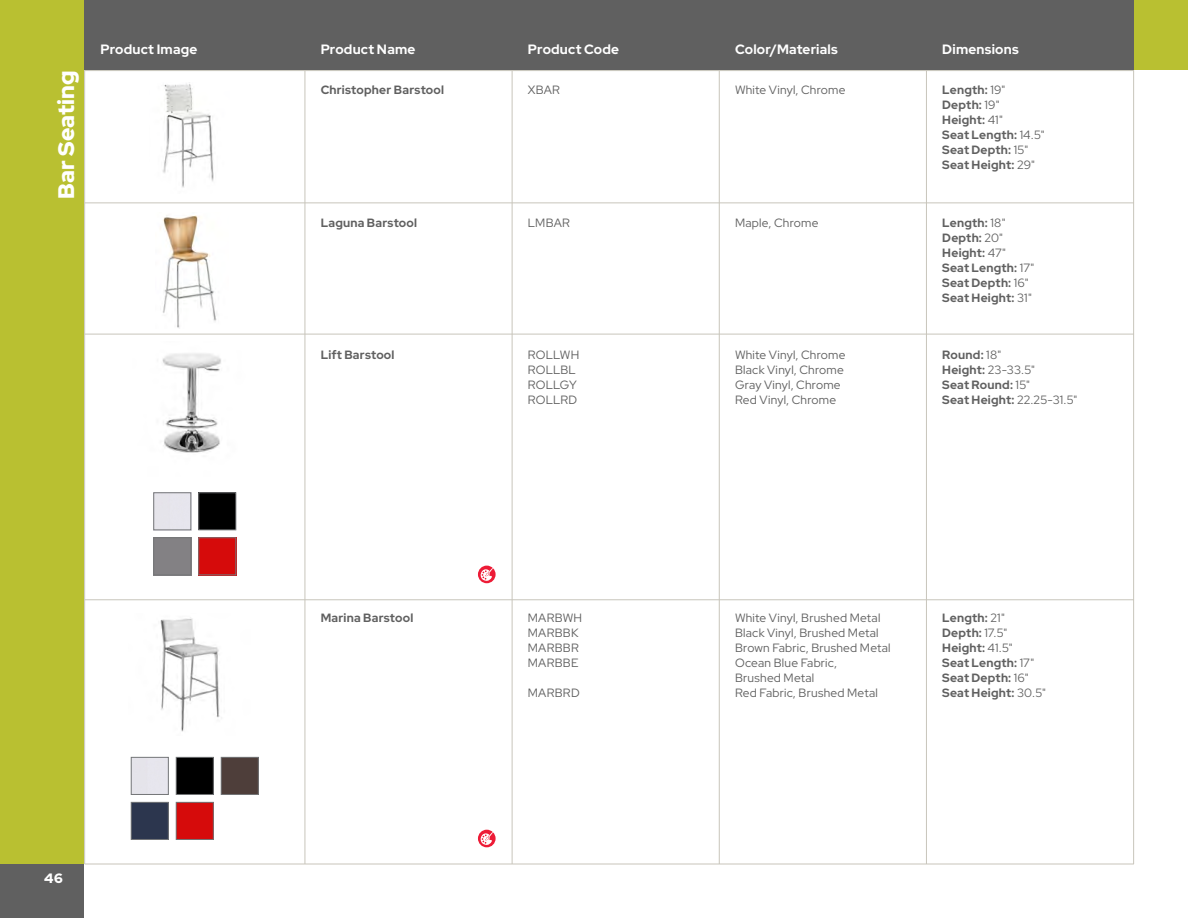
<style>
.page{position:relative;width:1188px;height:918px;background:#fff}
.page>*{position:absolute;margin:0;border:0;box-sizing:border-box;transform-origin:0 0}
.t1{font:900 22.5px "Red Hat Display";letter-spacing:.005em;color:#fff}
.t2{font:700 13.5px "Red Hat Display";letter-spacing:.015em;color:#fff}
.t3{font:900 13.5px "Red Hat Display";color:#fff}
.t4{font:700 12px/15px "Red Hat Display";letter-spacing:.02em;color:#606060}
.t5{font:12px/15px "Red Hat Display";letter-spacing:.02em;color:#606060}
.s1{font-weight:400}
</style>
<div class="page">
<img style="left:162px;top:83px;width:52px;height:105px">
<img style="left:160px;top:617px;width:60px;height:115px">
<img style="left:160px;top:215px;width:57px;height:114px">
<div style="left:131px;top:757px;width:38px;height:38px;border:1px solid #747678"></div>
<div style="left:176px;top:757px;width:37px;height:37px;background:#000"></div>
<div style="left:176px;top:757px;width:38px;height:38px;border:1px solid #747678"></div>
<img style="left:223px;top:759px;width:34px;height:34px">
<div style="left:221px;top:757px;width:38px;height:38px;border:1px solid #747678"></div>
<img style="left:133px;top:804px;width:34px;height:34px">
<div style="left:131px;top:802px;width:38px;height:38px;border:1px solid #747678"></div>
<img style="left:178px;top:804px;width:34px;height:34px">
<div style="left:176px;top:802px;width:38px;height:38px;border:1px solid #747678"></div>
<img style="left:162px;top:353px;width:59px;height:100px">
<div style="left:154px;top:493px;width:37px;height:37px;border:1px solid #747678"></div>
<div style="left:199px;top:493px;width:37px;height:37px;background:#000"></div>
<div style="left:199px;top:493px;width:37px;height:37px;border:1px solid #747678"></div>
<div style="left:154px;top:538px;width:37px;height:37px;border:1px solid #747678"></div>
<img style="left:201px;top:540px;width:33px;height:33px">
<div style="left:199px;top:538px;width:37px;height:37px;border:1px solid #747678"></div>
<hr style="left:305px;top:70px;width:1px;height:794px;background:#c8c5bb">
<hr style="left:512px;top:70px;width:1px;height:794px;background:#c8c5bb">
<hr style="left:719px;top:70px;width:1px;height:794px;background:#c8c5bb">
<hr style="left:926px;top:70px;width:1px;height:794px;background:#c8c5bb">
<hr style="left:1133px;top:70px;width:1px;height:794px;background:#c8c5bb">
<hr style="left:84px;top:70px;width:1px;height:794px;background:#c8c5bb">
<hr style="left:85px;top:334px;width:1049px;height:1px;background:#c8c5bb">
<hr style="left:85px;top:599px;width:1049px;height:1px;background:#c8c5bb">
<hr style="left:85px;top:202px;width:1049px;height:1px;background:#c8c5bb">
<hr style="left:84px;top:70px;width:1050px;height:1px;background:#c8c5bb">
<hr style="left:85px;top:864px;width:1049px;height:1px;background:#c8c5bb">
<div style="left:0;top:0;width:84px;height:864px;background:#b9c031"></div>
<div style="left:84px;top:0;width:1050px;height:70px;background:#606060"></div>
<div style="left:1134px;top:0;width:54px;height:70px;background:#b9c031"></div>
<div style="left:0;top:864px;width:84px;height:54px;background:#606060"></div>
<div style="left:478px;top:566px;width:18px;height:17px;background:#ed1b36;border-radius:50%"></div>
<svg style="left:480px;top:568px;width:13px;height:13px"></svg>
<svg style="left:478px;top:830px;width:18px;height:17px"></svg>
<svg style="left:480px;top:832px;width:13px;height:13px"></svg>
<h1 class="t1" style="left:52px;top:199px;width:130px;rotate:-90deg">Bar Seating</h1>
<p class="t2" style="left:100px;top:40px;width:98px">Product Image</p>
<p class="t2" style="left:321px;top:40px;width:96px">Product Name</p>
<p class="t2" style="left:528px;top:40px;width:93px">Product Code</p>
<p class="t2" style="left:735px;top:40px;width:104px">Color/Materials</p>
<p class="t2" style="left:942px;top:40px;width:78px">Dimensions</p>
<p class="t4" style="left:321px;top:82px;width:125px">Christopher Barstool</p>
<p class="t5" style="left:528px;top:82px;width:34px">XBAR</p>
<p class="t5" style="left:735px;top:82px;width:112px">White Vinyl, Chrome</p>
<p class="t4" style="left:942px;top:82px;width:104px">Length: <span class="s1">19"<br></span>Depth: <span class="s1">19"<br></span>Height: <span class="s1">41"<br></span>Seat Length: <span class="s1">14.5"<br></span>Seat Depth: <span class="s1">15"<br></span>Seat Height: <span class="s1">29"</span></p>
<p class="t4" style="left:321px;top:215px;width:98px">Laguna Barstool</p>
<p class="t5" style="left:528px;top:215px;width:43px">LMBAR</p>
<p class="t5" style="left:735px;top:215px;width:85px">Maple, Chrome</p>
<p class="t4" style="left:942px;top:215px;width:94px">Length: <span class="s1">18"<br></span>Depth: <span class="s1">20"<br></span>Height: <span class="s1">47"<br></span>Seat Length: <span class="s1">17"<br></span>Seat Depth: <span class="s1">16"<br></span>Seat Height: <span class="s1">31"</span></p>
<p class="t4" style="left:321px;top:347px;width:75px">Lift Barstool</p>
<p class="t5" style="left:528px;top:347px;width:53px">ROLLWH<br>ROLLBL<br>ROLLGY<br>ROLLRD</p>
<p class="t5" style="left:735px;top:347px;width:112px">White Vinyl, Chrome<br>Black Vinyl, Chrome<br>Gray Vinyl, Chrome<br>Red Vinyl, Chrome</p>
<p class="t4" style="left:942px;top:347px;width:137px">Round: <span class="s1">18"<br></span>Height: <span class="s1">23-33.5"<br></span>Seat Round: <span class="s1">15"<br></span>Seat Height: <span class="s1">22.25-31.5"</span></p>
<p class="t3" style="left:44px;top:870px;width:20px">46</p>
<p class="t4" style="left:321px;top:610px;width:94px">Marina Barstool</p>
<p class="t5" style="left:528px;top:610px;width:56px">MARBWH<br>MARBBK<br>MARBBR<br>MARBBE</p>
<p class="t5" style="left:528px;top:685px;width:53px">MARBRD</p>
<p class="t5" style="left:735px;top:610px;width:157px">White Vinyl, Brushed Metal<br>Black Vinyl, Brushed Metal<br>Brown Fabric, Brushed Metal<br>Ocean Blue Fabric,<br>Brushed Metal<br>Red Fabric, Brushed Metal</p>
<p class="t4" style="left:942px;top:610px;width:105px">Length: <span class="s1">21"<br></span>Depth: <span class="s1">17.5"<br></span>Height: <span class="s1">41.5"<br></span>Seat Length: <span class="s1">17"<br></span>Seat Depth: <span class="s1">16"<br></span>Seat Height: <span class="s1">30.5"</span></p>
</div>
